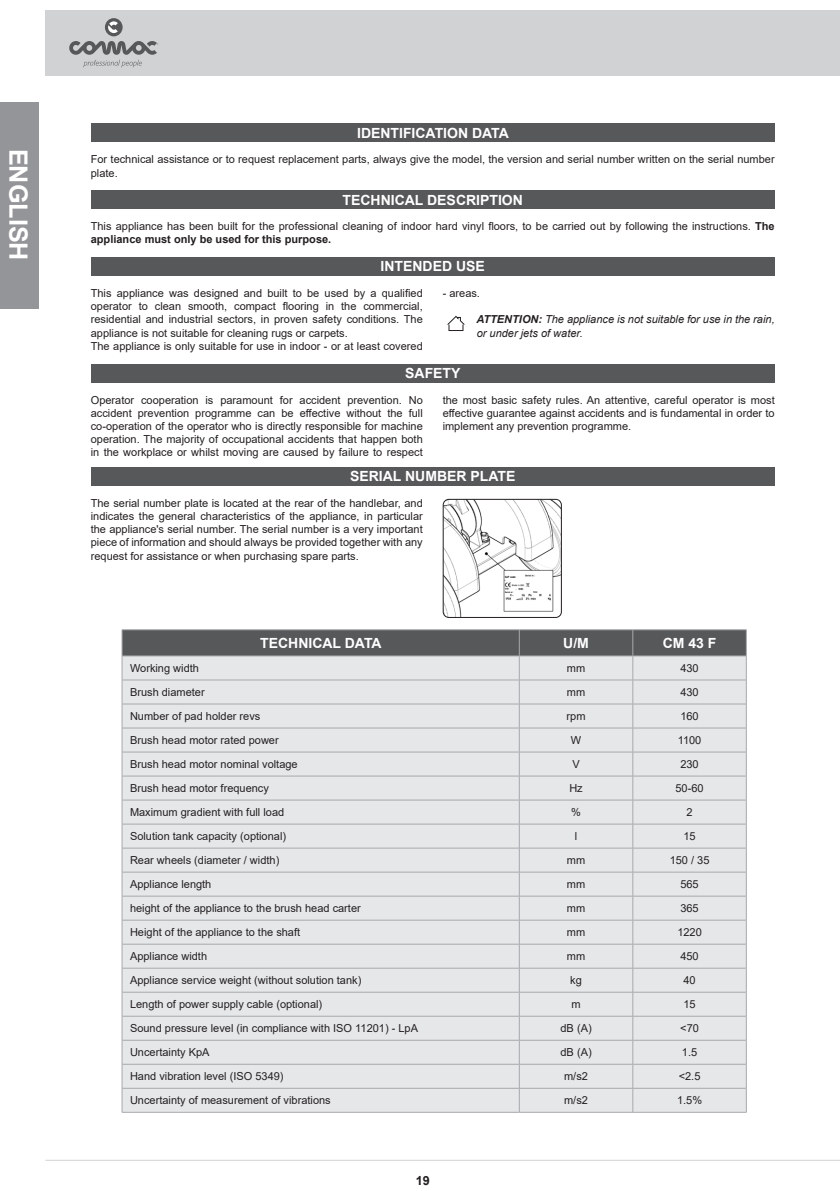
<style>
.page{position:relative;width:840px;height:1191px;background:#fff}
.page>*{position:absolute;margin:0;border:0;box-sizing:border-box;transform-origin:0 0}
.t1{font:700 25.2px "Arial";color:#fff}
.Titoli_capitolo_-_EN{font:700 14px "Arial";color:#fff}
.t2{font:700 12.6px "Arial";color:#231f20}
.t3{font:11px/13.2px "Arial";color:#231f20;text-align:justify}
.t4{font:italic 11px/13.2px "Arial";color:#231f20}
.s1{font-weight:700}
</style>
<div class="page">
<div style="left:91px;top:124px;width:683px;height:18px;background:#57585a"></div>
<div style="left:91px;top:191px;width:683px;height:18px;background:#57585a"></div>
<div style="left:91px;top:258px;width:683px;height:18px;background:#57585a"></div>
<div style="left:91px;top:364px;width:683px;height:18px;background:#57585a"></div>
<div style="left:91px;top:467px;width:683px;height:18px;background:#57585a"></div>
<div style="left:448px;top:324px;width:15px;height:7px;border:1px solid #231f20"></div>
<svg style="left:447px;top:316px;width:18px;height:10px"></svg>
<div style="left:45px;top:10px;width:794px;height:65px;background:#d1d2d4"></div>
<div style="left:105px;top:18px;width:17px;height:18px;background:#57585a;border-radius:50%"></div>
<svg style="left:108px;top:21px;width:10px;height:12px"></svg>
<svg style="left:69px;top:41px;width:89px;height:26px"></svg>
<hr style="left:45px;top:1159px;width:794px;height:1px;background:#d1d2d4">
<div style="left:0;top:102px;width:38px;height:207px;background:#939598"></div>
<img style="left:444px;top:499px;width:117px;height:118px">
<div style="left:442px;top:499px;width:119px;height:119px;border:1px solid #231f20;border-radius:6px"></div>
<hr style="left:122px;top:1112px;width:397px;height:1px;background:#a8a9ad">
<hr style="left:519px;top:1112px;width:113px;height:1px;background:#a8a9ad">
<hr style="left:632px;top:1112px;width:114px;height:1px;background:#a8a9ad">
<hr style="left:122px;top:629px;width:397px;height:1px;background:#a8a9ad">
<hr style="left:519px;top:629px;width:113px;height:1px;background:#a8a9ad">
<hr style="left:632px;top:629px;width:114px;height:1px;background:#a8a9ad">
<svg style="left:122px;top:630px;width:624px;height:482px;background:#dbdcde"></svg>
<hr style="left:122px;top:655px;width:397px;height:1px;background:#a8a9ad">
<hr style="left:519px;top:655px;width:113px;height:1px;background:#a8a9ad">
<hr style="left:632px;top:655px;width:114px;height:1px;background:#a8a9ad">
<h1 class="t1" style="left:36px;top:149px;width:114px;rotate:90deg">ENGLISH</h1>
<p class="Titoli_capitolo_-_EN" style="left:357px;top:123px;width:153px">IDENTIFICATION DATA</p>
<p class="t3" style="left:91px;top:153px;width:685px">For technical assistance or to request replacement parts, always give the model, the version and serial number written on the serial number plate.</p>
<p class="Titoli_capitolo_-_EN" style="left:342px;top:190px;width:182px">TECHNICAL DESCRIPTION</p>
<p class="t3" style="left:91px;top:220px;width:685px">This appliance has been built for the professional cleaning of indoor hard vinyl floors, to be carried out by following the instructions. <span class="s1">The appliance must only be used for this purpose.</span></p>
<p class="Titoli_capitolo_-_EN" style="left:380px;top:257px;width:106px">INTENDED USE</p>
<p class="t3" style="left:91px;top:286px;width:333px">This appliance was designed and built to be used by a qualified operator to clean smooth, compact flooring in the commercial, residential and industrial sectors, in proven safety conditions. The appliance is not suitable for cleaning rugs or carpets.</p>
<p class="t3" style="left:91px;top:339px;width:333px">The appliance is only suitable for use in indoor - or at least covered</p>
<p class="t3" style="left:442px;top:286px;width:39px">- areas.</p>
<p class="t4" style="left:476px;top:313px;width:300px"><span class="s1">ATTENTION:</span> The appliance is not suitable for use in the rain, or under jets of water.</p>
<p class="Titoli_capitolo_-_EN" style="left:405px;top:363px;width:57px">SAFETY</p>
<p class="t3" style="left:91px;top:393px;width:333px">Operator cooperation is paramount for accident prevention. No accident prevention programme can be effective without the full co-operation of the operator who is directly responsible for machine operation. The majority of occupational accidents that happen both in the workplace or whilst moving are caused by failure to respect</p>
<p class="t3" style="left:442px;top:393px;width:333px">the most basic safety rules. An attentive, careful operator is most effective guarantee against accidents and is fundamental in order to implement any prevention programme.</p>
<p class="Titoli_capitolo_-_EN" style="left:350px;top:466px;width:167px">SERIAL NUMBER PLATE</p>
<p class="t3" style="left:91px;top:496px;width:333px">The serial number plate is located at the rear of the handlebar, and indicates the general characteristics of the appliance, in particular the appliance's serial number. The serial number is a very important piece of information and should always be provided together with any request for assistance or when purchasing spare parts.</p>
<p class="Titoli_capitolo_-_EN" style="left:260px;top:633px;width:123px">TECHNICAL DATA</p>
<p class="Titoli_capitolo_-_EN" style="left:563px;top:633px;width:27px">U/M</p>
<p class="Titoli_capitolo_-_EN" style="left:662px;top:633px;width:55px">CM 43 F</p>
<p class="t3" style="left:130px;top:661px;width:70px">Working width</p>
<p class="t3" style="left:566px;top:661px;width:20px">mm</p>
<p class="t3" style="left:680px;top:661px;width:20px">430</p>
<p class="t3" style="left:130px;top:685px;width:76px">Brush diameter</p>
<p class="t3" style="left:566px;top:685px;width:20px">mm</p>
<p class="t3" style="left:680px;top:685px;width:20px">430</p>
<p class="t3" style="left:130px;top:709px;width:132px">Number of pad holder revs</p>
<p class="t3" style="left:566px;top:709px;width:20px">rpm</p>
<p class="t3" style="left:680px;top:709px;width:20px">160</p>
<p class="t3" style="left:130px;top:733px;width:150px">Brush head motor rated power</p>
<p class="t3" style="left:570px;top:733px;width:12px">W</p>
<p class="t3" style="left:677px;top:733px;width:25px">1100</p>
<p class="t3" style="left:130px;top:757px;width:169px">Brush head motor nominal voltage</p>
<p class="t3" style="left:572px;top:757px;width:9px">V</p>
<p class="t3" style="left:680px;top:757px;width:20px">230</p>
<p class="t3" style="left:130px;top:781px;width:140px">Brush head motor frequency</p>
<p class="t3" style="left:569px;top:781px;width:15px">Hz</p>
<p class="t3" style="left:675px;top:781px;width:30px">50-60</p>
<p class="t3" style="left:130px;top:805px;width:156px">Maximum gradient with full load</p>
<p class="t3" style="left:571px;top:805px;width:11px">%</p>
<p class="t3" style="left:686px;top:805px;width:8px">2</p>
<p class="t3" style="left:130px;top:829px;width:157px">Solution tank capacity (optional)</p>
<p class="t3" style="left:574px;top:829px;width:4px">l</p>
<p class="t3" style="left:683px;top:829px;width:14px">15</p>
<p class="t3" style="left:130px;top:853px;width:151px">Rear wheels (diameter / width)</p>
<p class="t3" style="left:566px;top:853px;width:20px">mm</p>
<p class="t3" style="left:669px;top:853px;width:41px">150 / 35</p>
<p class="t3" style="left:130px;top:877px;width:83px">Appliance length</p>
<p class="t3" style="left:566px;top:877px;width:20px">mm</p>
<p class="t3" style="left:680px;top:877px;width:20px">565</p>
<p class="t3" style="left:130px;top:901px;width:232px">height of the appliance to the brush head carter</p>
<p class="t3" style="left:566px;top:901px;width:20px">mm</p>
<p class="t3" style="left:680px;top:901px;width:20px">365</p>
<p class="t3" style="left:130px;top:925px;width:171px">Height of the appliance to the shaft</p>
<p class="t3" style="left:566px;top:925px;width:20px">mm</p>
<p class="t3" style="left:677px;top:925px;width:26px">1220</p>
<p class="t3" style="left:130px;top:949px;width:79px">Appliance width</p>
<p class="t3" style="left:566px;top:949px;width:20px">mm</p>
<p class="t3" style="left:680px;top:949px;width:20px">450</p>
<p class="t3" style="left:130px;top:973px;width:233px">Appliance service weight (without solution tank)</p>
<p class="t3" style="left:570px;top:973px;width:13px">kg</p>
<p class="t3" style="left:683px;top:973px;width:14px">40</p>
<p class="t3" style="left:130px;top:997px;width:193px">Length of power supply cable (optional)</p>
<p class="t3" style="left:571px;top:997px;width:11px">m</p>
<p class="t3" style="left:683px;top:997px;width:14px">15</p>
<p class="t3" style="left:130px;top:1021px;width:289px">Sound pressure level (in compliance with ISO 11201) - LpA</p>
<p class="t3" style="left:560px;top:1021px;width:33px">dB (A)</p>
<p class="t3" style="left:679px;top:1021px;width:20px">&lt;70</p>
<p class="t3" style="left:130px;top:1045px;width:81px">Uncertainty KpA</p>
<p class="t3" style="left:560px;top:1045px;width:33px">dB (A)</p>
<p class="t3" style="left:681px;top:1045px;width:17px">1.5</p>
<p class="t3" style="left:130px;top:1069px;width:155px">Hand vibration level (ISO 5349)</p>
<p class="t3" style="left:564px;top:1069px;width:25px">m/s2</p>
<p class="t3" style="left:678px;top:1069px;width:23px">&lt;2.5</p>
<p class="t3" style="left:130px;top:1093px;width:202px">Uncertainty of measurement of vibrations</p>
<p class="t3" style="left:564px;top:1093px;width:25px">m/s2</p>
<p class="t3" style="left:676px;top:1093px;width:27px">1.5%</p>
<p class="t2" style="left:415px;top:1172px;width:16px">19</p>
</div>
